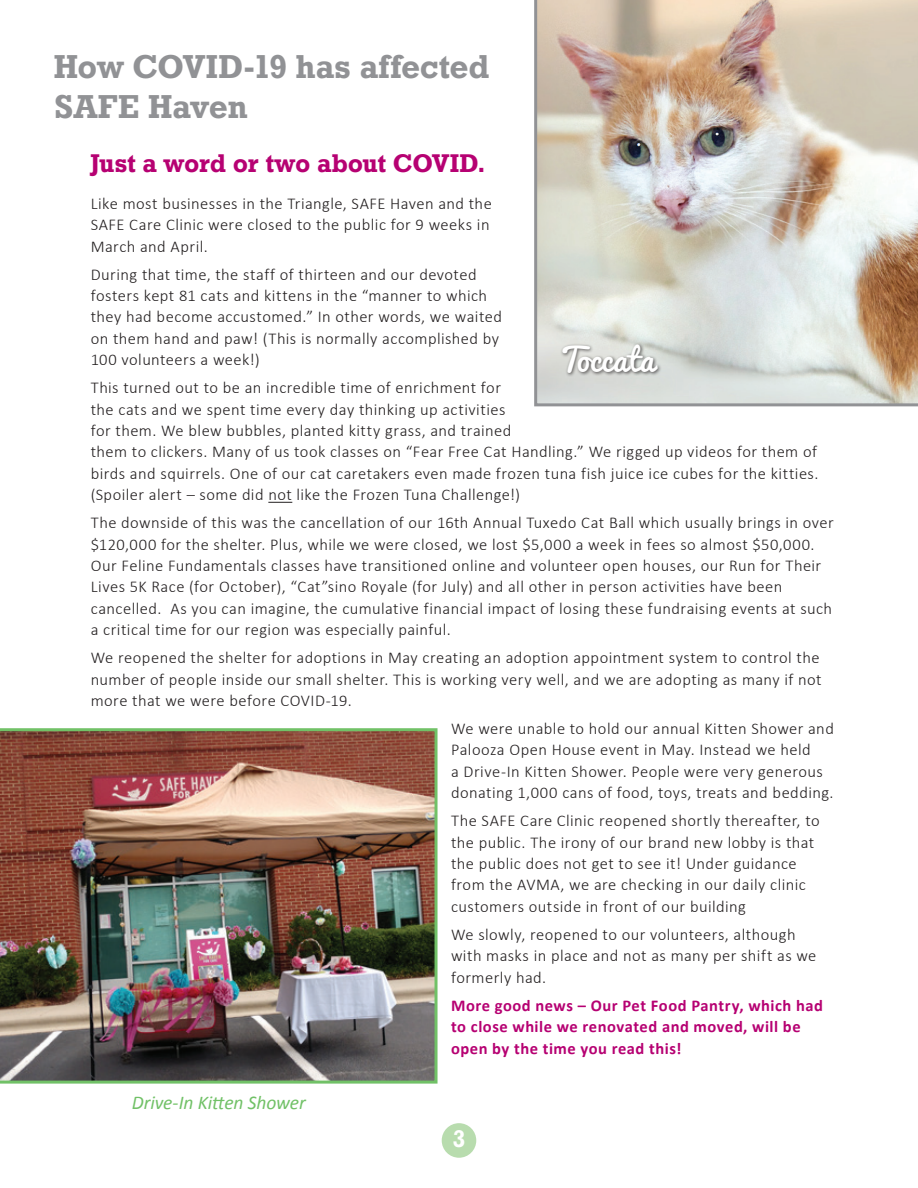
<style>
.page{position:relative;width:918px;height:1188px;background:#fff}
.page>*{position:absolute;margin:0;border:0;box-sizing:border-box;transform-origin:0 0}
.t1{font:33px/39.6px "Geometric Slab 712 BT Bold A";letter-spacing:.015em;color:#919295}
.t2{font:31.5px "Pacifico";color:#fff}
.t3{font:25.5px "Geometric Slab 712 BT Bold A";letter-spacing:.01em;color:#b60172}
.t4{font:24px "Geometric Slab 712 BT Bold A";color:#fff}
.t5{font:italic 19.5px "Calibri";letter-spacing:-.01em;color:#71c167}
.t6{font:300 16.5px/21.3px "Calibri";letter-spacing:.025em;color:#231f20}
.t7{font:700 16.5px/21.3px "Calibri";letter-spacing:.03em;color:#b60172}
</style>
<div class="page">
<div style="left:442px;top:1123px;width:34px;height:35px;background:#b8dcae;border-radius:50%"></div>
<svg style="left:268px;top:502px;width:24px;height:1px"></svg>
<img style="left:0;top:728px;width:438px;height:356px">
<img style="left:534px;top:0;width:384px;height:406px">
<div style="left:560px;top:342px;width:102px;height:35px;background:#231f20;opacity:.75"></div>
<h1 class="t1" style="left:54px;top:46px;width:437px">How COVID-19 has affected<br>SAFE Haven</h1>
<h3 class="t3" style="left:91px;top:147px;width:396px">Just a word or two about COVID.</h3>
<p class="t6" style="left:91px;top:192px;width:403px">Like most businesses in the Triangle, SAFE Haven and the<br>SAFE Care Clinic were closed to the public for 9 weeks in<br>March and April.</p>
<p class="t6" style="left:91px;top:263px;width:413px">During that time, the staff of thirteen and our devoted fosters kept 81 cats and kittens in the “manner to which they had become accustomed.” In other words, we waited on them hand and paw! (This is normally accomplished by 100 volunteers a week!)</p>
<p class="t6" style="left:91px;top:376px;width:729px">This turned out to be an incredible time of enrichment for<br>the cats and we spent time every day thinking up activities<br>for them. We blew bubbles, planted kitty grass, and trained<br>them to clickers. Many of us took classes on “Fear Free Cat Handling.” We rigged up videos for them of birds and squirrels. One of our cat caretakers even made frozen tuna fish juice ice cubes for the kitties. (Spoiler alert – some did not like the Frozen Tuna Challenge!)</p>
<p class="t6" style="left:91px;top:511px;width:745px">The downside of this was the cancellation of our 16th Annual Tuxedo Cat Ball which usually brings in over $120,000 for the shelter. Plus, while we were closed, we lost $5,000 a week in fees so almost $50,000.<br>Our Feline Fundamentals classes have transitioned online and volunteer open houses, our Run for Their Lives 5K Race (for October), “Cat”sino Royale (for July) and all other in person activities have been cancelled. As you can imagine, the cumulative financial impact of losing these fundraising events at such a critical time for our region was especially painful.</p>
<p class="t6" style="left:91px;top:646px;width:732px">We reopened the shelter for adoptions in May creating an adoption appointment system to control the number of people inside our small shelter. This is working very well, and we are adopting as many if not more that we were before COVID-19.</p>
<p class="t6" style="left:451px;top:717px;width:384px">We were unable to hold our annual Kitten Shower and Palooza Open House event in May. Instead we held<br>a Drive-In Kitten Shower. People were very generous donating 1,000 cans of food, toys, treats and bedding.</p>
<p class="t6" style="left:451px;top:809px;width:370px">The SAFE Care Clinic reopened shortly thereafter, to the public. The irony of our brand new lobby is that the public does not get to see it! Under guidance from the AVMA, we are checking in our daily clinic customers outside in front of our building</p>
<p class="t6" style="left:451px;top:923px;width:367px">We slowly, reopened to our volunteers, although with masks in place and not as many per shift as we formerly had.</p>
<p class="t7" style="left:451px;top:995px;width:374px">More good news – Our Pet Food Pantry, which had to close while we renovated and moved, will be open by the time you read this!</p>
<h2 class="t2" style="left:559px;top:332px;width:97px">Toccata</h2>
<p class="t5" style="left:132px;top:1089px;width:175px">Drive-In Kitten Shower</p>
<h3 class="t4" style="left:453px;top:1124px;width:14px">3</h3>
</div>
